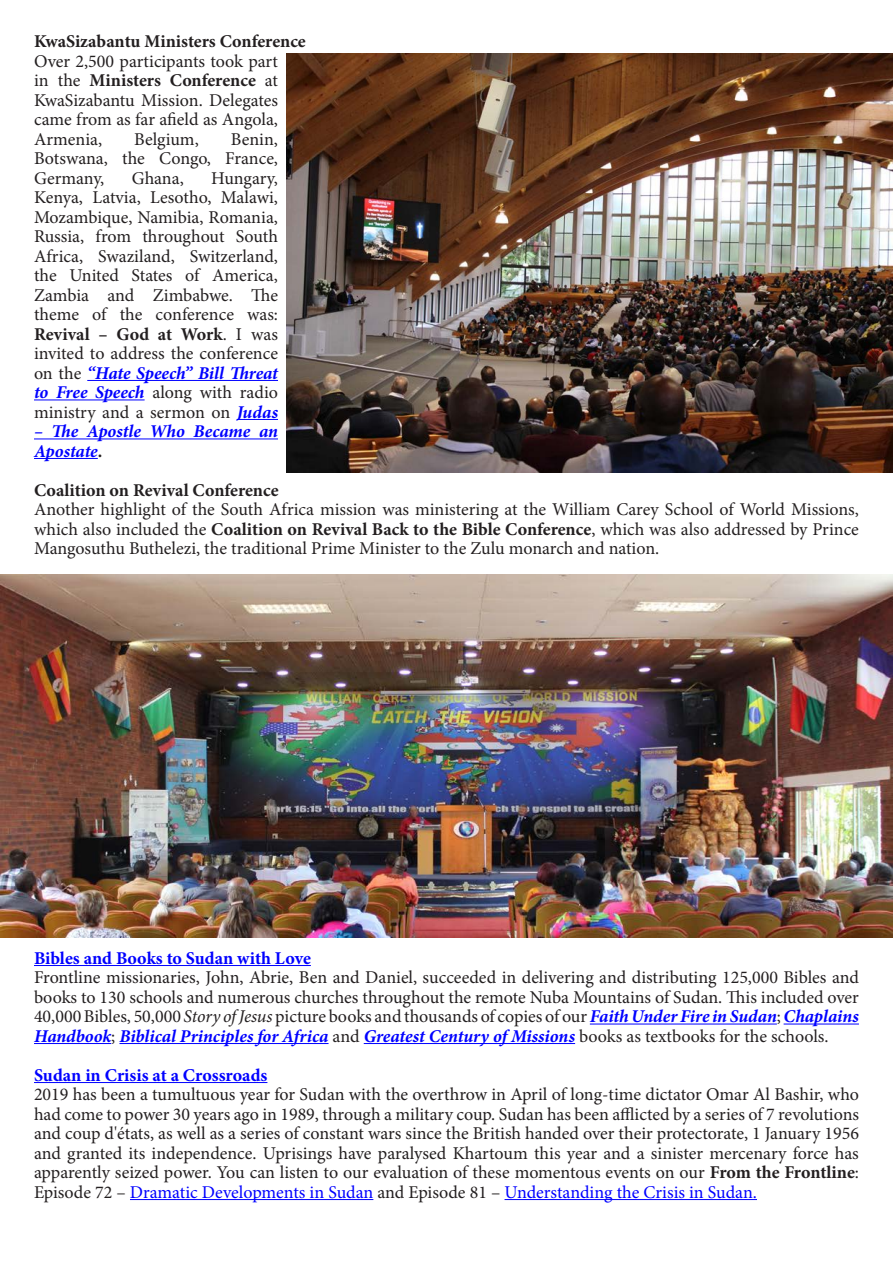
<style>
.page{position:relative;width:893px;height:1263px;background:#fff}
.page>*{position:absolute;margin:0;border:0;box-sizing:border-box;transform-origin:0 0}
.t1{font:18px/19.5px "Minion Pro";letter-spacing:-.005em;color:#231f20;text-align:justify}
.t2{font:700 18px "Minion Pro";color:#231f20}
.t3{font:700 18px "Minion Pro";letter-spacing:.005em;color:#00f}
.t4{font:italic 700 18px/19.5px "Minion Pro";letter-spacing:-.005em;color:#00f}
.s1{font-weight:700}
.s2{font-weight:700;font-style:italic;color:#00f}
.s3{font-style:normal;color:#231f20}
.s4{font-style:italic}
.s5{color:#00f}
</style>
<div class="page">
<hr style="left:87px;top:380px;width:191px;height:1px;background:#00f">
<hr style="left:34px;top:399px;width:111px;height:1px;background:#00f">
<hr style="left:237px;top:419px;width:41px;height:1px;background:#00f">
<hr style="left:34px;top:438px;width:244px;height:1px;background:#00f">
<hr style="left:34px;top:458px;width:64px;height:1px;background:#00f">
<hr style="left:34px;top:965px;width:277px;height:1px;background:#00f">
<hr style="left:590px;top:1023px;width:187px;height:1px;background:#00f">
<hr style="left:784px;top:1023px;width:75px;height:1px;background:#00f">
<hr style="left:34px;top:1043px;width:77px;height:1px;background:#00f">
<hr style="left:119px;top:1043px;width:210px;height:1px;background:#00f">
<hr style="left:364px;top:1043px;width:211px;height:1px;background:#00f">
<hr style="left:34px;top:1082px;width:233px;height:1px;background:#00f">
<hr style="left:130px;top:1199px;width:243px;height:1px;background:#00f">
<hr style="left:505px;top:1199px;width:252px;height:1px;background:#00f">
<img style="left:286px;top:54px;width:607px;height:418px">
<img style="left:0;top:575px;width:893px;height:363px">
<p class="t2" style="left:34px;top:29px;width:273px">KwaSizabantu Ministers Conference</p>
<p class="t1" style="left:34px;top:51px;width:245px">Over 2,500 participants took part in the <span class="s1">Ministers Conference</span> at KwaSizabantu Mission. Delegates came from as far afield as Angola, Armenia,</p>
<p class="t1" style="left:134px;top:129px;width:66px">Belgium,</p>
<p class="t1" style="left:34px;top:129px;width:245px;text-indent:197px">Benin, Botswana, the Congo, France, Germany,</p>
<p class="t1" style="left:132px;top:168px;width:53px">Ghana,</p>
<p class="t1" style="left:34px;top:168px;width:246px;text-indent:177px">Hungary, Kenya, Latvia, Lesotho, Malawi, Mozambique, Namibia, Romania, Russia, from throughout South Africa, Swaziland, Switzerland, the United States of America, Zambia and Zimbabwe. The theme of the conference was:<br><span class="s1">Revival – God at Work</span>. I was invited to address the conference on the <span class="s2">“Hate Speech” Bill Threat to Free Speech</span> along with radio ministry and a sermon on <span class="s2">Judas</span></p>
<p class="t4" style="left:34px;top:421px;width:246px">– The Apostle Who Became an<br>Apostate<span class="s3">.</span></p>
<p class="t2" style="left:34px;top:477px;width:246px">Coalition on Revival Conference</p>
<p class="t1" style="left:34px;top:500px;width:826px">Another highlight of the South Africa mission was ministering at the William Carey School of World Missions, which also included the <span class="s1">Coalition on Revival Back to the Bible Conference</span>, which was also addressed by Prince Mangosuthu Buthelezi, the traditional Prime Minister to the Zulu monarch and nation.</p>
<p class="t3" style="left:34px;top:945px;width:278px">Bibles and Books to Sudan with Love</p>
<p class="t1" style="left:34px;top:968px;width:826px">Frontline missionaries, John, Abrie, Ben and Daniel, succeeded in delivering and distributing 125,000 Bibles and books to 130 schools and numerous churches throughout the remote Nuba Mountains of Sudan. This included over 40,000 Bibles, 50,000 <span class="s4">Story of Jesus</span> picture books and thousands of copies of our <span class="s2">Faith Under Fire in Sudan</span>; <span class="s2">Chaplains Handbook</span>; <span class="s2">Biblical Principles for Africa</span> and <span class="s2">Greatest Century of Missions</span> books as textbooks for the schools.</p>
<p class="t3" style="left:34px;top:1062px;width:235px">Sudan in Crisis at a Crossroads</p>
<p class="t1" style="left:34px;top:1085px;width:827px">2019 has been a tumultuous year for Sudan with the overthrow in April of long-time dictator Omar Al Bashir, who had come to power 30 years ago in 1989, through a military coup. Sudan has been afflicted by a series of 7 revolutions and coup d'états, as well as a series of constant wars since the British handed over their protectorate, 1 January 1956 and granted its independence. Uprisings have paralysed Khartoum this year and a sinister mercenary force has apparently seized power. You can listen to our evaluation of these momentous events on our <span class="s1">From the Frontline</span>:<br>Episode 72 – <span class="s5">Dramatic Developments in Sudan</span> and Episode 81 – <span class="s5">Understanding the Crisis in Sudan.</span></p>
</div>
